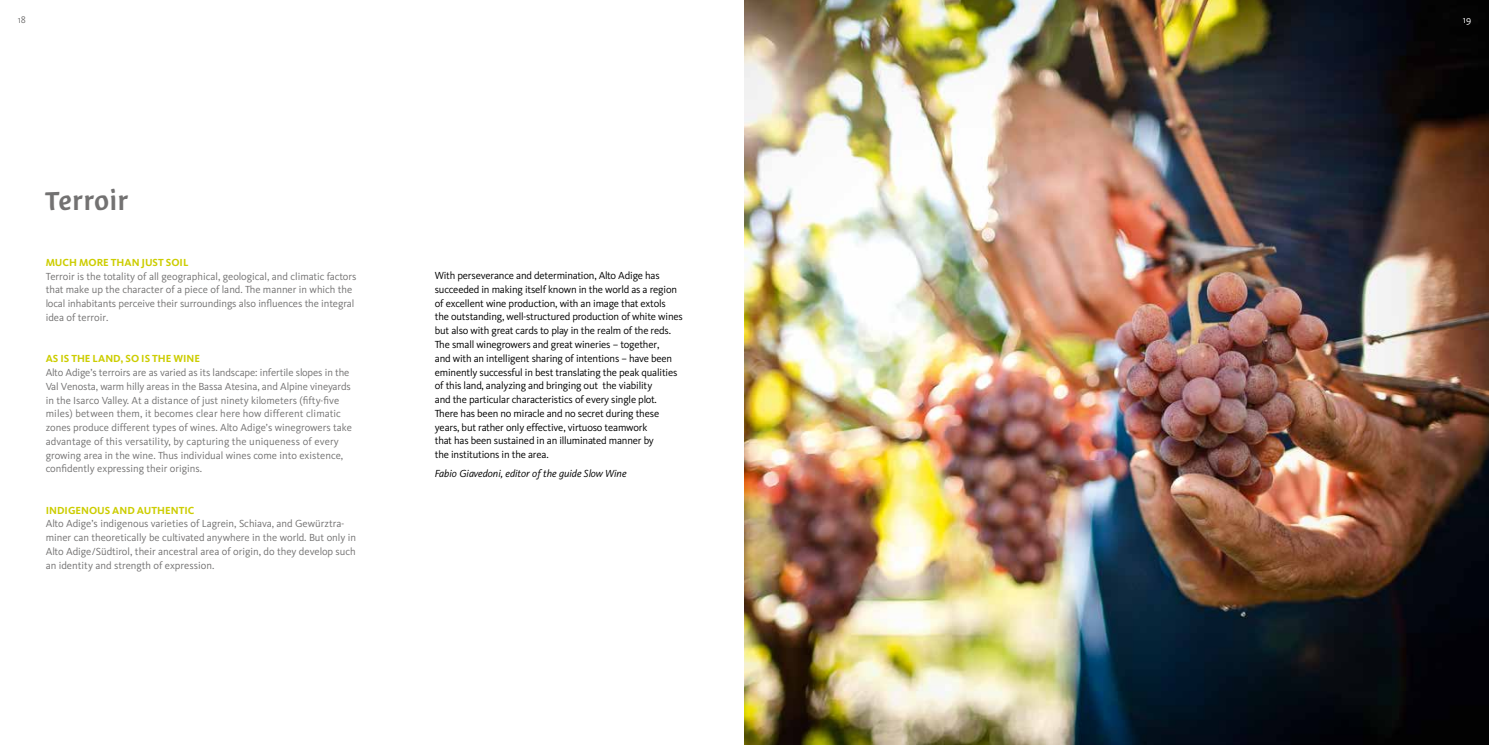
<style>
.page{position:relative;width:1489px;height:745px;background:#fff}
.page>*{position:absolute;margin:0;border:0;box-sizing:border-box;transform-origin:0 0}
.t1{font:30px "Suedtirol";color:#737272}
.t2{font:10.62px/13.8px "Kievit";color:#737272}
.t3{font:10.62px/13.8px "Kievit";letter-spacing:-.015em;color:#000}
.t4{font:700 10.62px "Kievit";color:#cccd00}
.t5{font:italic 10.62px "Kievit";color:#000}
.t6{font:10px "Kievit";color:#737272}
.t7{font:10px "Kievit";color:#fff}
</style>
<div class="page">
<img style="left:744px;top:0;width:744px;height:744px">
<p class="t6" style="left:18px;top:13px;width:10px">18</p>
<p class="t7" style="left:1462px;top:13px;width:10px">19</p>
<h1 class="t1" style="left:45px;top:183px;width:85px">Terroir</h1>
<p class="t4" style="left:46px;top:256px;width:144px">MUCH MORE THAN JUST SOIL</p>
<p class="t2" style="left:46px;top:269px;width:312px">Terroir is the totality of all geographical, geological, and climatic factors that make up the character of a piece of land. The manner in which the local inhabitants perceive their surroundings also influences the integral idea of terroir.</p>
<p class="t4" style="left:46px;top:352px;width:156px">AS IS THE LAND, SO IS THE WINE</p>
<p class="t2" style="left:46px;top:365px;width:308px">Alto Adige’s terroirs are as varied as its landscape: infertile slopes in the Val Venosta, warm hilly areas in the Bassa Atesina, and Alpine vineyards in the Isarco Valley. At a distance of just ninety kilometers (fifty-five miles) between them, it becomes clear here how different climatic zones produce different types of wines. Alto Adige’s winegrowers take advantage of this versatility, by capturing the uniqueness of every growing area in the wine. Thus individual wines come into existence, confidently expressing their origins.</p>
<p class="t4" style="left:46px;top:503px;width:150px">INDIGENOUS AND AUTHENTIC</p>
<p class="t2" style="left:46px;top:516px;width:312px">Alto Adige’s indigenous varieties of Lagrein, Schiava, and Gewürztra&shy;miner can theoretically be cultivated anywhere in the world. But only in Alto Adige/Südtirol, their ancestral area of origin, do they develop such an identity and strength of expression.</p>
<p class="t3" style="left:435px;top:268px;width:249px">With perseverance and determination, Alto Adige has succeeded in making itself known in the world as a region of excellent wine production, with an image that extols<br>the outstanding, well-structured production of white wines but also with great cards to play in the realm of the reds.<br>The small winegrowers and great wineries – together,<br>and with an intelligent sharing of intentions – have been eminently successful in best translating the peak qualities of this land, analyzing and bringing out the viability<br>and the particular characteristics of every single plot.<br>There has been no miracle and no secret during these years, but rather only effective, virtuoso teamwork<br>that has been sustained in an illuminated manner by<br>the institutions in the area.</p>
<p class="t5" style="left:435px;top:466px;width:193px">Fabio Giavedoni, editor of the guide Slow Wine</p>
</div>
